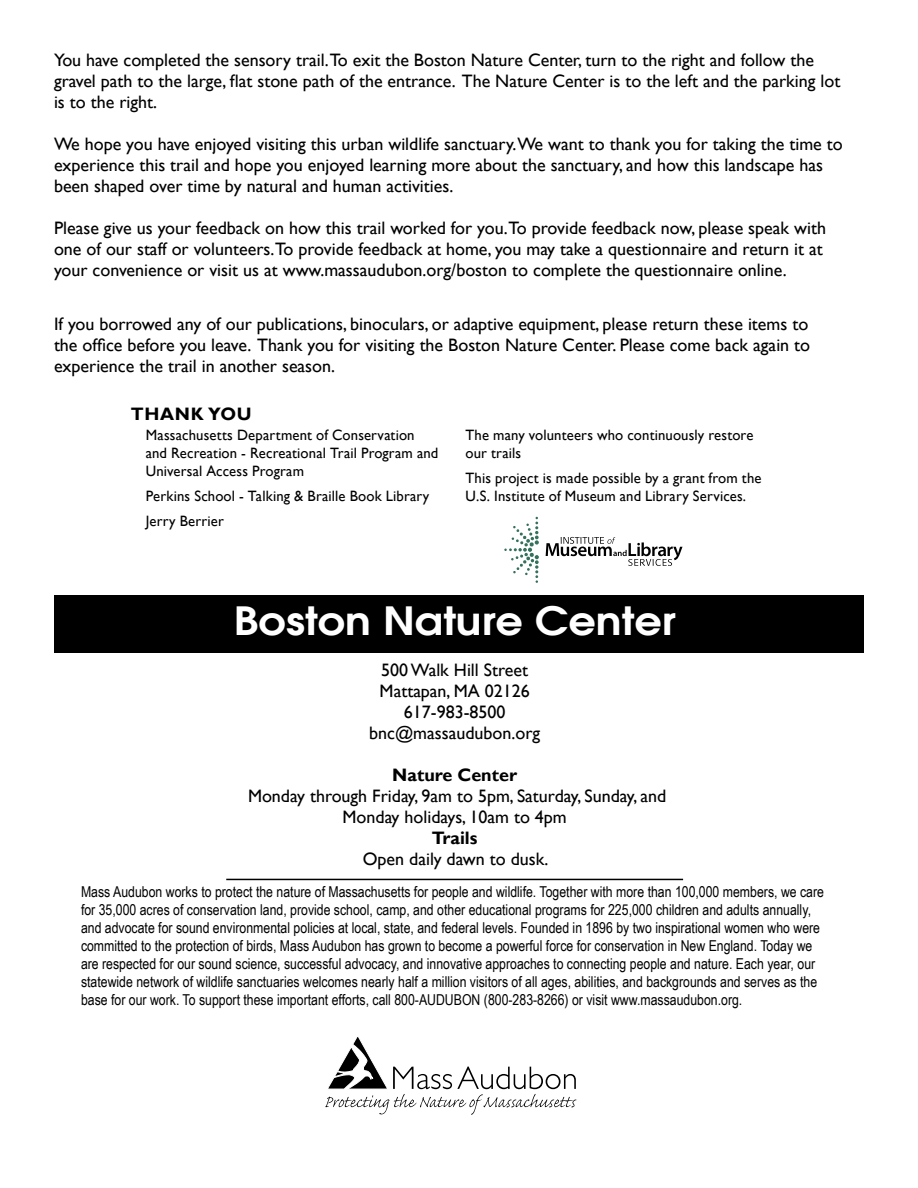
<style>
.page{position:relative;width:918px;height:1188px;background:#fff}
.page>*{position:absolute;margin:0;border:0;box-sizing:border-box;transform-origin:0 0}
.t1{font:600 39px "Avant Garde";color:#fff;scale:1.1 1}
.t2{font:18px/21px "Gill Sans";color:#000}
.t3{font:700 18px "Gill Sans";color:#000}
.t4{font:15px/18px "Arial Narrow";color:#000}
.t5{font:15px/18px "Gill Sans";letter-spacing:.01em;color:#000}
</style>
<div class="page">
<svg style="left:325px;top:1036px;width:251px;height:79px"></svg>
<hr style="left:226px;top:879px;width:457px;height:1px;background:#000">
<svg style="left:504px;top:517px;width:35px;height:66px"></svg>
<svg style="left:546px;top:537px;width:137px;height:29px"></svg>
<div style="left:54px;top:595px;width:810px;height:57px;background:#000"></div>
<p class="t2" style="left:54px;top:50px;width:788px">You have completed the sensory trail.To exit the Boston Nature Center, turn to the right and follow the gravel path to the large, flat stone path of the entrance. The Nature Center is to the left and the parking lot is to the right.</p>
<p class="t2" style="left:54px;top:134px;width:790px">We hope you have enjoyed visiting this urban wildlife sanctuary.We want to thank you for taking the time to experience this trail and hope you enjoyed learning more about the sanctuary, and how this landscape has been shaped over time by natural and human activities.</p>
<p class="t2" style="left:54px;top:218px;width:774px">Please give us your feedback on how this trail worked for you.To provide feedback now, please speak with one of our staff or volunteers.To provide feedback at home, you may take a questionnaire and return it at your convenience or visit us at www.massaudubon.org/boston to complete the questionnaire online.</p>
<p class="t2" style="left:54px;top:314px;width:758px;text-align:justify">If you borrowed any of our publications, binoculars, or adaptive equipment, please return these items to the office before you leave. Thank you for visiting the Boston Nature Center. Please come back again to experience the trail in another season.</p>
<p class="t3" style="left:131px;top:403px;width:29px">Than</p>
<p class="t3" style="left:191px;top:403px;width:58px">k You</p>
<p class="t5" style="left:146px;top:427px;width:294px">Massachusetts Department of Conservation and Recreation - Recreational Trail Program and<br>Universal Access Program</p>
<p class="t5" style="left:146px;top:484px;width:285px;line-height:24.8px">Perkins School - Talking &amp; Braille Book Library<br>Jerry Berrier</p>
<p class="t5" style="left:466px;top:427px;width:289px">The many volunteers who continuously restore our trails</p>
<p class="t5" style="left:466px;top:469px;width:297px">This project is made possible by a grant from the<br>U.S. Institute of Museum and Library Services.</p>
<h1 class="t1" style="left:234px;top:595px;width:403px">Boston Nature Center</h1>
<p class="t2" style="left:369px;top:660px;width:172px;text-align:center">500 Walk Hill Street<br>Mattapan, MA 02126<br>617-983-8500 bnc@massaudubon.org</p>
<p class="t3" style="left:392px;top:764px;width:126px">Nature Center</p>
<p class="t2" style="left:248px;top:786px;width:420px;text-align:center">Monday through Friday, 9am to 5pm, Saturday, Sunday, and<br>Monday holidays, 10am to 4pm</p>
<p class="t3" style="left:432px;top:827px;width:47px">Trails</p>
<p class="t2" style="left:363px;top:849px;width:187px">Open daily dawn to dusk.</p>
<p class="t4" style="left:81px;top:882px;width:745px">Mass Audubon works to protect the nature of Massachusetts for people and wildlife. Together with more than 100,000 members, we care for 35,000 acres of conservation land, provide school, camp, and other educational programs for 225,000 children and adults annually, and advocate for sound environmental policies at local, state, and federal levels. Founded in 1896 by two inspirational women who were committed to the protection of birds, Mass Audubon has grown to become a powerful force for conservation in New England. Today we are respected for our sound science, successful advocacy, and innovative approaches to connecting people and nature. Each year, our statewide network of wildlife sanctuaries welcomes nearly half a million visitors of all ages, abilities, and backgrounds and serves as the base for our work. To support these important efforts, call 800-AUDUBON (800-283-8266) or visit www.massaudubon.org.</p>
</div>
